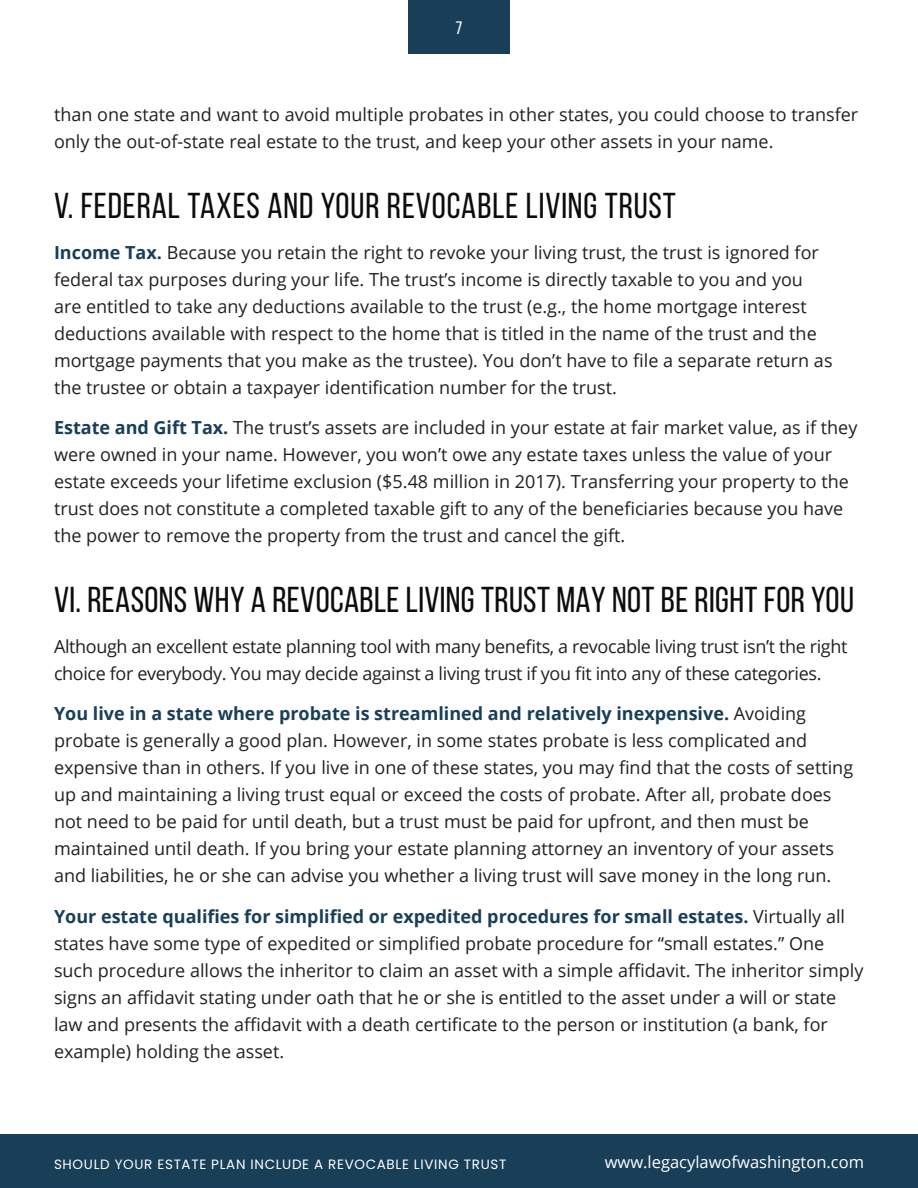
<style>
.page{position:relative;width:918px;height:1188px;background:#fff}
.page>*{position:absolute;margin:0;border:0;box-sizing:border-box;transform-origin:0 0}
.Subsection_Title{font:36px "Bebas Neue";letter-spacing:.01em;color:#0b0c0b}
.P9_-_Paragraph_Lead{font:18px/27px "Open Sans";color:#231f20}
.P4_-_Basic_Paragraph{font:18px/27px "Open Sans";letter-spacing:-.02em;color:#231f20}
.t1{font:18px "Bebas Neue";color:#fff}
.t2{font:16.5px "Open Sans";color:#fff}
.t3{font:13.5px "Poppins";letter-spacing:.05em;color:#fff}
.s1{font-weight:700;color:#183e58}
</style>
<div class="page">
<div style="left:0;top:1134px;width:918px;height:54px;background:#183e58"></div>
<div style="left:408px;top:0;width:102px;height:54px;background:#183e58"></div>
<p class="t1" style="left:456px;top:18px;width:8px">7</p>
<p class="P9_-_Paragraph_Lead" style="left:54px;top:101px;width:806px">than one state and want to avoid multiple probates in other states, you could choose to transfer only the out-of-state real estate to the trust, and keep your other assets in your name.</p>
<p class="Subsection_Title" style="left:54px;top:186px;width:623px">V. FEDERAL TAXES AND YOUR REVOCABLE LIVING TRUST</p>
<p class="P9_-_Paragraph_Lead" style="left:54px;top:238px;width:780px"><span class="s1">Income Tax.</span> Because you retain the right to revoke your living trust, the trust is ignored for federal tax purposes during your life. The trust’s income is directly taxable to you and you are entitled to take any deductions available to the trust (e.g., the home mortgage interest deductions available with respect to the home that is titled in the name of the trust and the mortgage payments that you make as the trustee). You don’t have to file a separate return as the trustee or obtain a taxpayer identification number for the trust.</p>
<p class="P9_-_Paragraph_Lead" style="left:54px;top:414px;width:805px"><span class="s1">Estate and Gift Tax.</span> The trust’s assets are included in your estate at fair market value, as if they were owned in your name. However, you won’t owe any estate taxes unless the value of your estate exceeds your lifetime exclusion ($5.48 million in 2017). Transferring your property to the trust does not constitute a completed taxable gift to any of the beneficiaries because you have the power to remove the property from the trust and cancel the gift.</p>
<p class="Subsection_Title" style="left:54px;top:580px;width:801px">VI. REASONS WHY A REVOCABLE LIVING TRUST MAY NOT BE RIGHT FOR YOU</p>
<p class="P4_-_Basic_Paragraph" style="left:54px;top:632px;width:795px">Although an excellent estate planning tool with many benefits, a revocable living trust isn’t the right choice for everybody. You may decide against a living trust if you fit into any of these categories.</p>
<p class="P9_-_Paragraph_Lead" style="left:54px;top:700px;width:801px"><span class="s1">You live in a state where probate is streamlined and relatively inexpensive.</span> Avoiding probate is generally a good plan. However, in some states probate is less complicated and expensive than in others. If you live in one of these states, you may find that the costs of setting up and maintaining a living trust equal or exceed the costs of probate. After all, probate does not need to be paid for until death, but a trust must be paid for upfront, and then must be maintained until death. If you bring your estate planning attorney an inventory of your assets and liabilities, he or she can advise you whether a living trust will save money in the long run.</p>
<p class="P9_-_Paragraph_Lead" style="left:54px;top:902px;width:811px"><span class="s1">Your estate qualifies for simplified or expedited procedures for small estates.</span> Virtually all states have some type of expedited or simplified probate procedure for “small estates.” One such procedure allows the inheritor to claim an asset with a simple affidavit. The inheritor simply signs an affidavit stating under oath that he or she is entitled to the asset under a will or state law and presents the affidavit with a death certificate to the person or institution (a bank, for example) holding the asset.</p>
<p class="t3" style="left:54px;top:1156px;width:454px">SHOULD YOUR ESTATE PLAN INCLUDE A REVOCABLE LIVING TRUST</p>
<p class="t2" style="left:605px;top:1151px;width:261px">www.legacylawofwashington.com</p>
</div>
